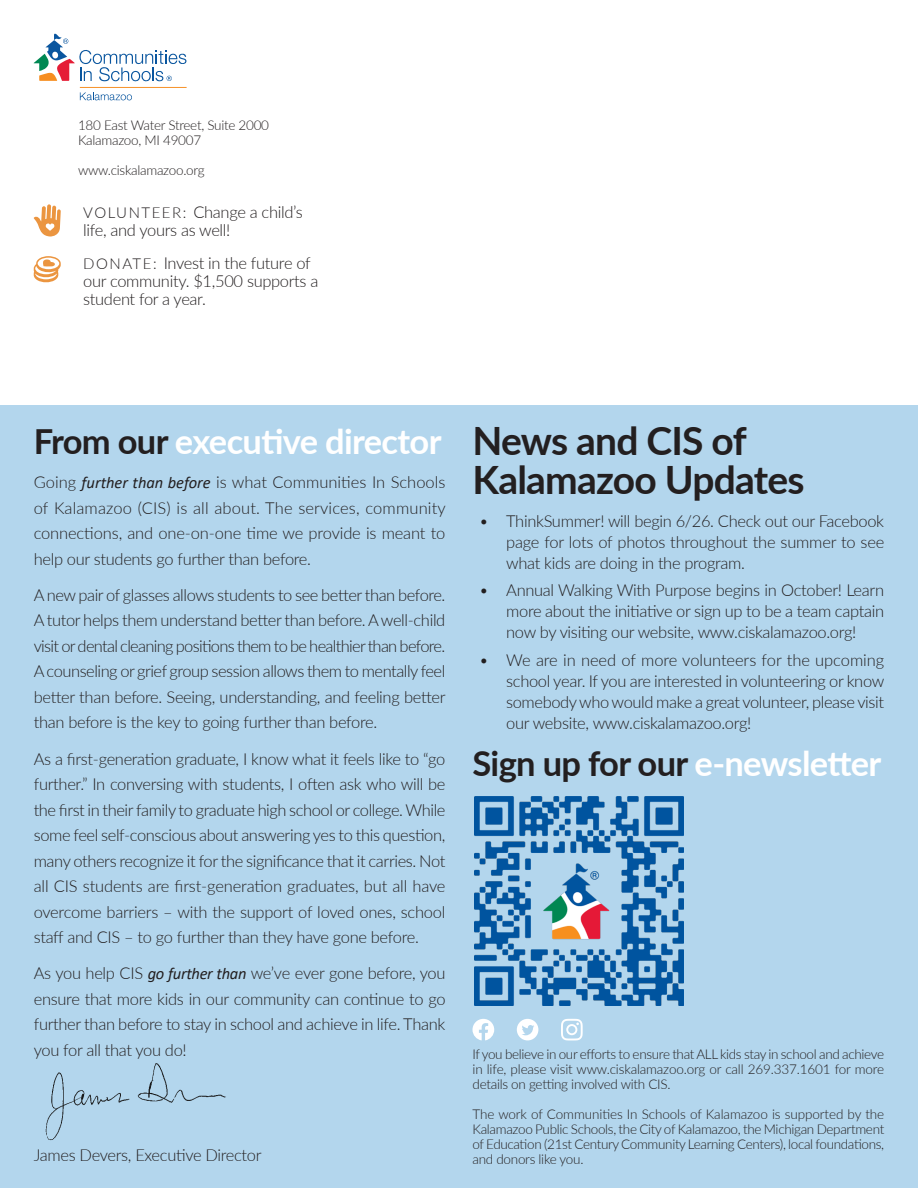
<style>
.page{position:relative;width:918px;height:1188px;background:#fff}
.page>*{position:absolute;margin:0;border:0;box-sizing:border-box;transform-origin:0 0}
.H0{font:700 39px/39px "Lato";letter-spacing:-.02em;color:#231f20}
.H0-2{font:700 34.5px "Lato";letter-spacing:-.02em;color:#fff}
.H0-3{font:700 34.5px "Lato";letter-spacing:-.02em;color:#231f20}
.Body{font:300 16.5px/25.5px "Lato";letter-spacing:-.02em;color:#231f20;text-align:justify}
.Body_Small{font:300 13.5px/15px "Lato";letter-spacing:-.02em;color:#231f20;text-align:justify}
.s1{font-size:15px}
.s2{color:#231f20}
.s3{font-family:"Calibri";font-weight:400;font-style:italic}
.s4{color:#fff}
</style>
<div class="page">
<svg style="left:34px;top:34px;width:153px;height:67px"></svg>
<div style="left:0;top:405px;width:918px;height:783px;background:#b3d6ed"></div>
<svg style="left:473px;top:1019px;width:21px;height:21px"></svg>
<svg style="left:561px;top:1019px;width:22px;height:21px"></svg>
<svg style="left:517px;top:1019px;width:21px;height:21px"></svg>
<img style="left:45px;top:1063px;width:181px;height:78px">
<svg style="left:34px;top:256px;width:27px;height:27px"></svg>
<svg style="left:33px;top:204px;width:28px;height:33px"></svg>
<img style="left:474px;top:796px;width:209px;height:210px">
<p class="Body_Small" style="left:78px;top:117px;width:193px">180 East Water Street, Suite 2000</p>
<p class="Body_Small" style="left:78px;top:132px;width:125px">Kalamazoo, MI 49007</p>
<p class="Body_Small" style="left:78px;top:162px;width:128px">www.ciskalamazoo.org</p>
<p class="Body" style="left:83px;top:202px;width:221px;line-height:18px"><span class="s1">VOLUNTEER:</span> Change a child’s life, and yours as well!</p>
<p class="Body" style="left:83px;top:254px;width:237px;line-height:18px;text-align:left"><span class="s1">DONATE:</span> Invest in the future of our community. $1,500 supports a student for a year.</p>
<p class="H0-2" style="left:34px;top:416px;width:409px"><span class="s2">From our</span> executive director</p>
<p class="Body" style="left:34px;top:469px;width:414px">Going <span class="s3">further than before</span> is what Communities In Schools of Kalamazoo (CIS) is all about. The services, community connections, and one-on-one time we provide is meant to help our students go further than before.</p>
<p class="Body" style="left:34px;top:582px;width:413px">A new pair of glasses allows students to see better than before.<br>A tutor helps them understand better than before. A well-child visit or dental cleaning positions them to be healthier than before.<br>A counseling or grief group session allows them to mentally feel better than before. Seeing, understanding, and feeling better than before is the key to going further than before.</p>
<p class="Body" style="left:34px;top:745px;width:413px">As a first-generation graduate, I know what it feels like to “go further.” In conversing with students, I often ask who will be the first in their family to graduate high school or college. While some feel self-conscious about answering yes to this question, many others recognize it for the significance that it carries. Not all CIS students are first-generation graduates, but all have overcome barriers – with the support of loved ones, school staff and CIS – to go further than they have gone before.</p>
<p class="Body" style="left:34px;top:960px;width:413px">As you help CIS <span class="s3">go further than</span> we’ve ever gone before, you ensure that more kids in our community can continue to go further than before to stay in school and achieve in life. Thank you for all that you do!</p>
<p class="Body" style="left:34px;top:1142px;width:229px">James Devers, Executive Director</p>
<p class="H0" style="left:472px;top:420px;width:334px">News and CIS of<br>Kalamazoo Updates</p>
<p class="Body" style="left:506px;top:510px;width:380px;line-height:21px;text-indent:-27px">• ThinkSummer! will begin 6/26. Check out our Facebook page for lots of photos throughout the summer to see what kids are doing in the program.</p>
<p class="Body" style="left:506px;top:579px;width:379px;line-height:21px;text-indent:-27px">• Annual Walking With Purpose begins in October! Learn more about the initiative or sign up to be a team captain now by visiting our website, www.ciskalamazoo.org!</p>
<p class="Body" style="left:506px;top:649px;width:380px;line-height:21px;text-indent:-27px">• We are in need of more volunteers for the upcoming school year. If you are interested in volunteering or know somebody who would make a great volunteer, please visit our website, www.ciskalamazoo.org!</p>
<p class="H0-3" style="left:472px;top:738px;width:410px">Sign up for our <span class="s4">e-newsletter</span></p>
<p class="Body_Small" style="left:472px;top:1046px;width:413px">If you believe in our efforts to ensure that ALL kids stay in school and achieve in life, please visit www.ciskalamazoo.org or call 269.337.1601 for more details on getting involved with CIS.</p>
<p class="Body_Small" style="left:472px;top:1106px;width:413px">The work of Communities In Schools of Kalamazoo is supported by the Kalamazoo Public Schools, the City of Kalamazoo, the Michigan Department of Education (21st Century Community Learning Centers), local foundations, and donors like you.</p>
</div>
